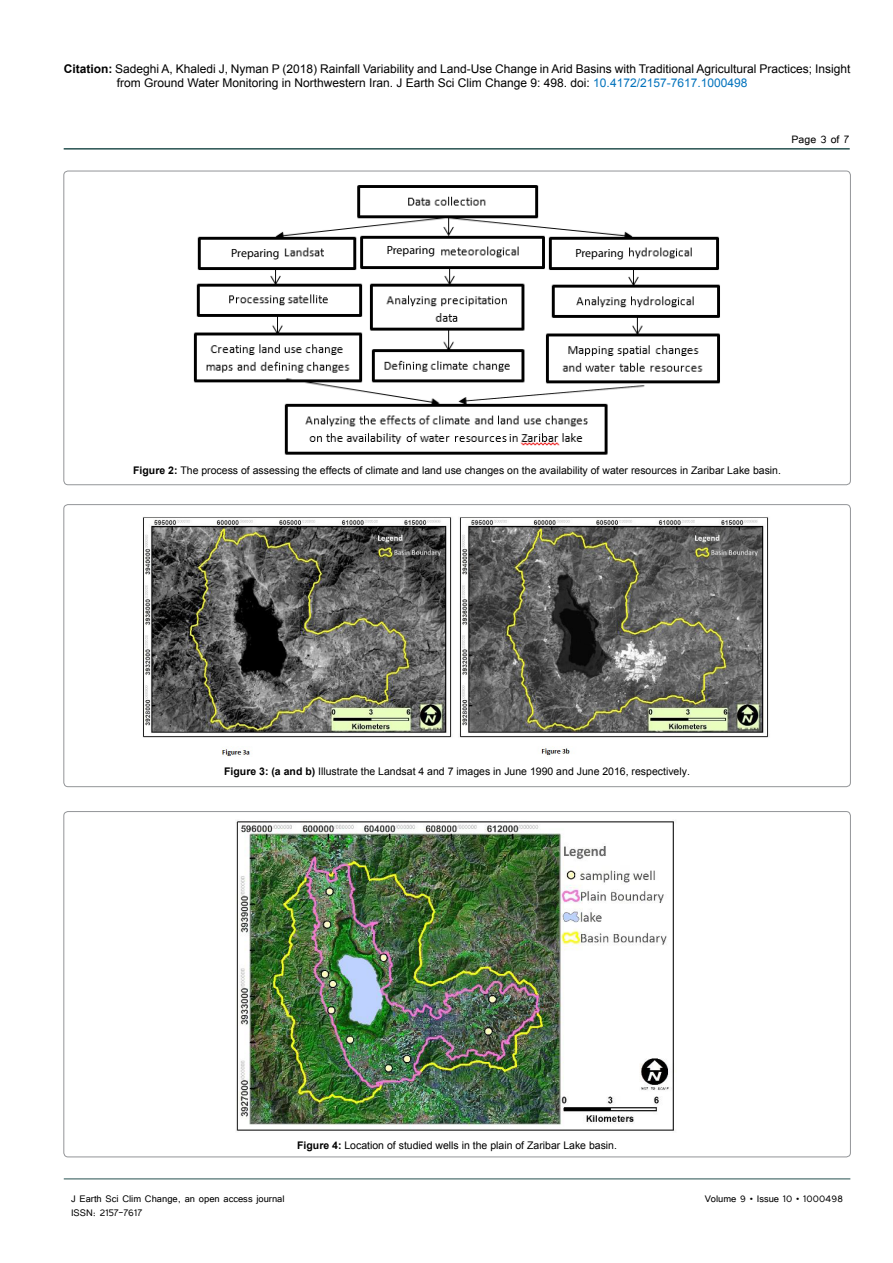
<style>
.page{position:relative;width:893px;height:1263px;background:#fff}
.page>*{position:absolute;margin:0;border:0;box-sizing:border-box;transform-origin:0 0}
.t1{font:13.5px "Tunga";color:#000}
.t2{font:12px/14.4px "Arial";color:#000}
.t3{font:12px "Tunga";color:#000}
.t4{font:11.85px "Myriad Pro";color:#000}
.t5{font:10.5px "Arial";color:#000}
.s1{font-weight:700}
.s2{color:#0072bc}
</style>
<div class="page">
<hr style="left:64px;top:148px;width:786px;height:2px;background:#265150">
<hr style="left:64px;top:1179px;width:786px;height:1px;background:#265150">
<img style="left:193px;top:185px;width:527px;height:270px">
<div style="left:573px;top:245px;width:55px;height:18px;background:#fff"></div>
<div style="left:381px;top:244px;width:58px;height:18px;background:#fff"></div>
<div style="left:227px;top:246px;width:56px;height:16px;background:#fff"></div>
<img style="left:143px;top:517px;width:626px;height:239px">
<img style="left:236px;top:820px;width:439px;height:311px">
<p class="t2" style="left:117px;top:61px;width:735px;text-indent:-53px"><span class="s1">Citation:</span> Sadeghi A, Khaledi J, Nyman P (2018) Rainfall Variability and Land-Use Change in Arid Basins with Traditional Agricultural Practices; Insight from Ground Water Monitoring in Northwestern Iran. J Earth Sci Clim Change 9: 498. doi: <span class="s2">10.4172/2157-7617.1000498</span></p>
<p class="t4" style="left:231px;top:245px;width:50px">Preparing</p>
<p class="t4" style="left:387px;top:243px;width:50px">Preparing</p>
<p class="t4" style="left:575px;top:245px;width:50px">Preparing</p>
<p class="t1" style="left:792px;top:131px;width:59px">Page 3 of 7</p>
<p class="t5" style="left:133px;top:463px;width:649px"><span class="s1">Figure 2:</span> The process of assessing the effects of climate and land use changes on the availability of water resources in Zaribar Lake basin.</p>
<p class="t5" style="left:224px;top:765px;width:467px"><span class="s1">Figure 3: (a and b)</span> Illustrate the Landsat 4 and 7 images in June 1990 and June 2016, respectively.</p>
<p class="t5" style="left:297px;top:1139px;width:321px"><span class="s1">Figure 4:</span> Location of studied wells in the plain of Zaribar Lake basin.</p>
<p class="t3" style="left:71px;top:1190px;width:215px">J Earth Sci Clim Change, an open access journal</p>
<p class="t3" style="left:705px;top:1190px;width:140px">Volume 9 • Issue 10 • 1000498</p>
<p class="t3" style="left:71px;top:1205px;width:73px">ISSN: 2157-7617</p>
</div>
